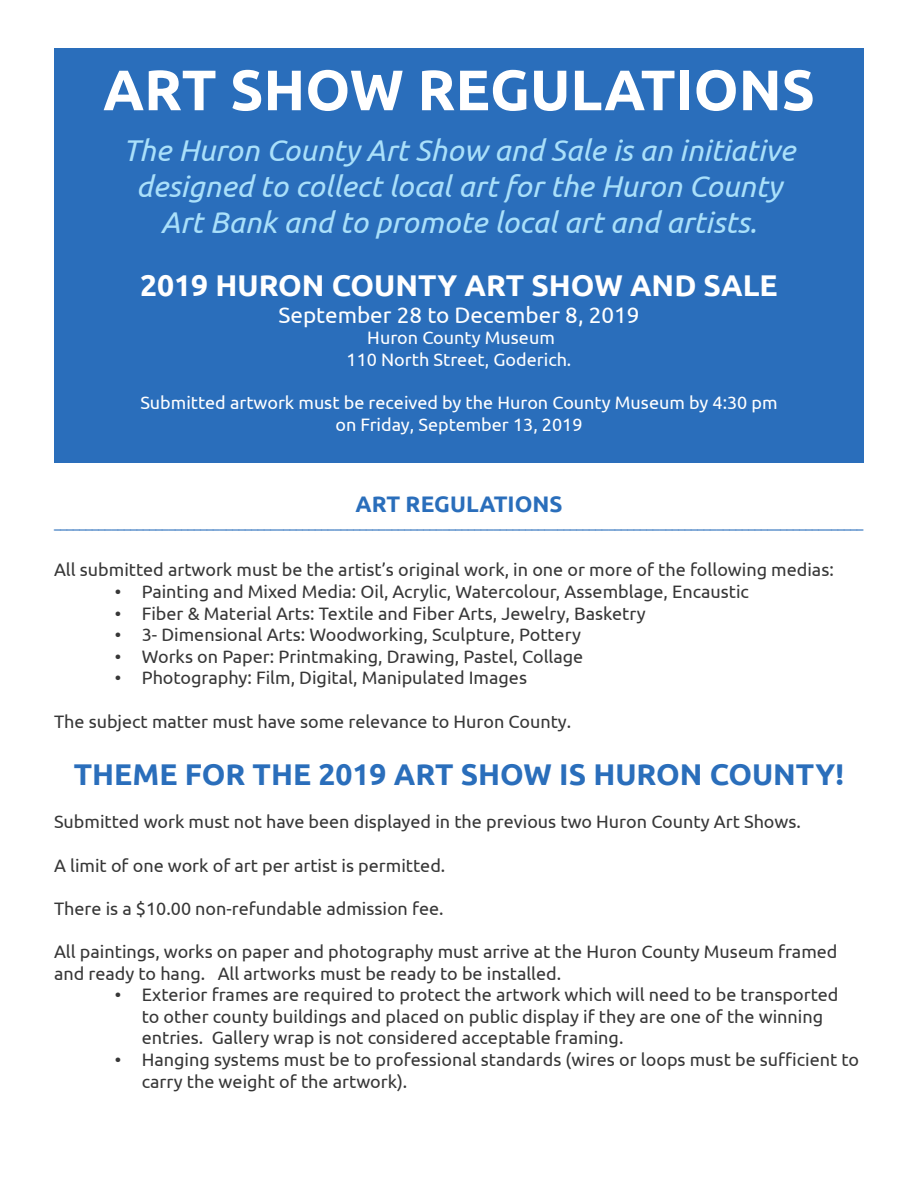
<style>
.page{position:relative;width:918px;height:1188px;background:#fff}
.page>*{position:absolute;margin:0;border:0;box-sizing:border-box;transform-origin:0 0}
.t1{font:700 57px "Ubuntu";color:#fff}
.t2{font:italic 30px/36px "Ubuntu";color:#aae0fa;text-align:center}
.t3{font:700 30px "Ubuntu";color:#2a6ebb}
.t4{font:700 30px "Ubuntu";color:#fff}
.t5{font:22.5px "Ubuntu";color:#fff}
.t6{font:700 22.5px "Ubuntu";color:#2a6ebb}
.t7{font:18px/21.6px "Ubuntu";color:#373737}
.t8{font:18px/21.6px "Ubuntu";color:#fff;text-align:center}
.t9{font:13.5px "Ubuntu";color:#2a6ebb}
</style>
<div class="page">
<div style="left:54px;top:48px;width:810px;height:414px;background:#2a6ebb"></div>
<h1 class="t1" style="left:103px;top:55px;width:713px">ART SHOW REGULATIONS</h1>
<h2 class="t2" style="left:123px;top:131px;width:674px">The Huron County Art Show and Sale is an initiative designed to collect local art for the Huron County<br>Art Bank and to promote local art and artists.</h2>
<h2 class="t4" style="left:140px;top:267px;width:639px">2019 HURON COUNTY ART SHOW AND SALE</h2>
<p class="t5" style="left:279px;top:301px;width:362px">September 28 to December 8, 2019</p>
<p class="t8" style="left:347px;top:327px;width:226px">Huron County Museum<br>110 North Street, Goderich.</p>
<p class="t8" style="left:140px;top:391px;width:639px">Submitted artwork must be received by the Huron County Museum by 4:30 pm on Friday, September 13, 2019</p>
<p class="t6" style="left:355px;top:490px;width:209px">ART REGULATIONS</p>
<p class="t9" style="left:54px;top:515px;width:811px">_______________________________________________________________________________________________________________________________</p>
<p class="t7" style="left:54px;top:559px;width:781px">All submitted artwork must be the artist’s original work, in one or more of the following medias:</p>
<p class="t7" style="left:115px;top:580px;width:636px">• Painting and Mixed Media: Oil, Acrylic, Watercolour, Assemblage, Encaustic</p>
<p class="t7" style="left:115px;top:602px;width:532px">• Fiber &amp; Material Arts: Textile and Fiber Arts, Jewelry, Basketry</p>
<p class="t7" style="left:115px;top:624px;width:468px">• 3- Dimensional Arts: Woodworking, Sculpture, Pottery</p>
<p class="t7" style="left:115px;top:645px;width:470px">• Works on Paper: Printmaking, Drawing, Pastel, Collage</p>
<p class="t7" style="left:115px;top:667px;width:414px">• Photography: Film, Digital, Manipulated Images</p>
<p class="t7" style="left:54px;top:710px;width:519px">The subject matter must have some relevance to Huron County.</p>
<h2 class="t3" style="left:74px;top:756px;width:772px">THEME FOR THE 2019 ART SHOW IS HURON COUNTY!</h2>
<p class="t7" style="left:54px;top:811px;width:748px">Submitted work must not have been displayed in the previous two Huron County Art Shows.</p>
<p class="t7" style="left:54px;top:854px;width:393px">A limit of one work of art per artist is permitted.</p>
<p class="t7" style="left:54px;top:897px;width:391px">There is a $10.00 non-refundable admission fee.</p>
<p class="t7" style="left:54px;top:940px;width:785px">All paintings, works on paper and photography must arrive at the Huron County Museum framed and ready to hang. All artworks must be ready to be installed.</p>
<p class="t7" style="left:142px;top:984px;width:698px;text-indent:-27px">• Exterior frames are required to protect the artwork which will need to be transported to other county buildings and placed on public display if they are one of the winning entries. Gallery wrap is not considered acceptable framing.</p>
<p class="t7" style="left:142px;top:1048px;width:719px;text-indent:-27px">• Hanging systems must be to professional standards (wires or loops must be sufficient to carry the weight of the artwork).</p>
</div>
